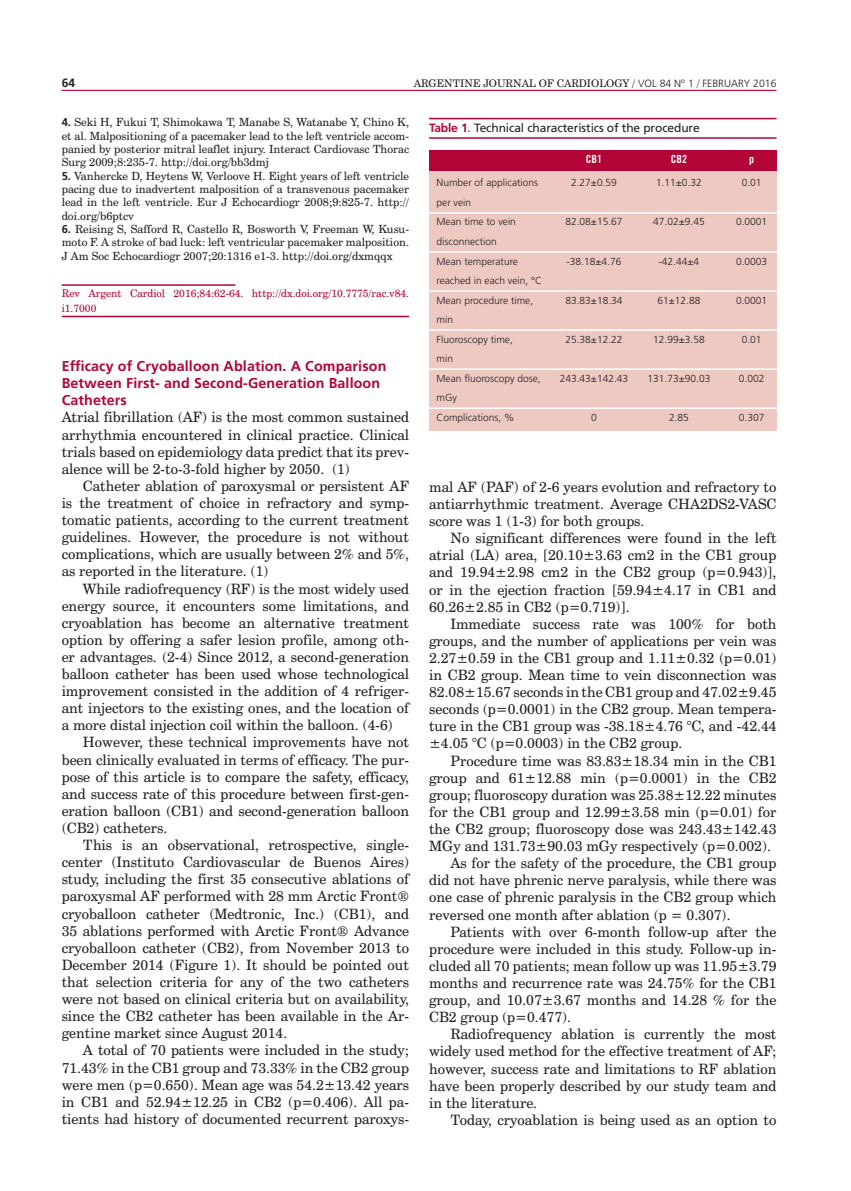
<style>
.page{position:relative;width:851px;height:1191px;background:#fff}
.page>*{position:absolute;margin:0;border:0;box-sizing:border-box;transform-origin:0 0}
.introduccion_y_resul{font:14.25px/17.1px "Century Schoolbook BT";color:#231f20;text-align:justify}
.t1{font:700 14.25px/17.1px "Frutiger LT Std";letter-spacing:.01em;color:#b30437}
.t2{font:12px "Frutiger";letter-spacing:-.01em;color:#231f20}
.t3{font:700 12px "Frutiger LT Std";color:#231f20}
.t4{font:11.25px/13.4px "Century Schoolbook BT";color:#231f20;text-align:justify}
.t5{font:11.25px "Trade Gothic LT Std Bd Cn 20";color:#fff}
.t6{font:10.5px/15px "Century Schoolbook BT";color:#b30437}
.t7{font:10.5px "Century Schoolbook BT";color:#231f20}
.t8{font:300 10.2px/19.5px "Frutiger LT Std";color:#231f20}
.s1{font-family:"Frutiger LT Std";font-weight:300}
.s2{font-family:"Frutiger LT Std";font-weight:700}
.s3{font-family:"Frutiger LT Std";font-weight:700;color:#b30437}
.s4{color:#b30437}
</style>
<div class="page">
<hr style="left:61px;top:90px;width:715px;height:1px;background:#b30437">
<hr style="left:62px;top:316px;width:347px;height:1px;background:#b30437">
<hr style="left:62px;top:284px;width:173px;height:2px;background:#b30437">
<div style="left:429px;top:151px;width:347px;height:32px;background:#b30437"></div>
<div style="left:429px;top:171px;width:347px;height:260px;background:#eec9c2"></div>
<hr style="left:427px;top:212px;width:351px;height:2px;background:#fff">
<hr style="left:427px;top:290px;width:351px;height:2px;background:#fff">
<hr style="left:427px;top:368px;width:351px;height:2px;background:#fff">
<hr style="left:427px;top:251px;width:351px;height:2px;background:#fff">
<hr style="left:427px;top:329px;width:351px;height:2px;background:#fff">
<hr style="left:427px;top:407px;width:351px;height:2px;background:#fff">
<hr style="left:429px;top:137px;width:347px;height:2px;background:#b30437">
<hr style="left:429px;top:118px;width:347px;height:1px;background:#b30437">
<p class="t3" style="left:62px;top:75px;width:15px">64</p>
<p class="t7" style="left:413px;top:77px;width:364px">ARGENTINE JOURNAL OF CARDIOLOGY / <span class="s1">VOL 84 Nº 1</span> / <span class="s1">FEBRUARY 2016</span></p>
<p class="t4" style="left:62px;top:115px;width:349px"><span class="s2">4.</span> Seki H, Fukui T, Shimokawa T, Manabe S, Watanabe Y, Chino K, et al. Malpositioning of a pacemaker lead to the left ventricle accom&shy;panied by posterior mitral leaflet injury. Interact Cardiovasc Thorac Surg 2009;8:235-7. http://doi.org/bb3dmj</p>
<p class="t4" style="left:62px;top:169px;width:349px"><span class="s2">5.</span> Vanhercke D, Heytens W, Verloove H. Eight years of left ventricle pacing due to inadvertent malposition of a transvenous pacemaker lead in the left ventricle. Eur J Echocardiogr 2008;9:825-7. http:// doi.org/b6ptcv</p>
<p class="t4" style="left:62px;top:222px;width:349px"><span class="s2">6.</span> Reising S, Safford R, Castello R, Bosworth V, Freeman W, Kusu&shy;moto F. A stroke of bad luck: left ventricular pacemaker malposition.<br>J Am Soc Echocardiogr 2007;20:1316 e1-3. http://doi.org/dxmqqx</p>
<p class="t6" style="left:62px;top:286px;width:349px">Rev Argent Cardiol 2016;84:62-64. http://dx.doi.org/10.7775/rac.v84. i1.7000</p>
<p class="t2" style="left:429px;top:121px;width:272px"><span class="s3">Table 1</span><span class="s4">.</span> Technical characteristics of the procedure</p>
<p class="t5" style="left:585px;top:152px;width:18px">CB1</p>
<p class="t5" style="left:670px;top:152px;width:18px">CB2</p>
<p class="t5" style="left:749px;top:152px;width:6px">p</p>
<p class="t8" style="left:436px;top:173px;width:103px">Number of applications per vein</p>
<p class="t8" style="left:436px;top:212px;width:81px">Mean time to vein disconnection</p>
<p class="t8" style="left:436px;top:251px;width:107px">Mean temperature reached in each vein, °C</p>
<p class="t8" style="left:436px;top:290px;width:98px">Mean procedure time, min</p>
<p class="t8" style="left:436px;top:329px;width:78px">Fluoroscopy time,</p>
<p class="t8" style="left:436px;top:349px;width:18px">min</p>
<p class="t8" style="left:436px;top:368px;width:106px">Mean fluoroscopy dose, mGy</p>
<p class="t8" style="left:436px;top:407px;width:79px">Complications, %</p>
<p class="t8" style="left:571px;top:173px;width:47px">2.27±0.59</p>
<p class="t8" style="left:565px;top:212px;width:59px">82.08±15.67</p>
<p class="t8" style="left:566px;top:251px;width:56px">-38.18±4.76</p>
<p class="t8" style="left:565px;top:290px;width:59px">83.83±18.34</p>
<p class="t8" style="left:565px;top:329px;width:59px">25.38±12.22</p>
<p class="t8" style="left:559px;top:368px;width:70px">243.43±142.43</p>
<p class="t8" style="left:591px;top:407px;width:7px">0</p>
<p class="t8" style="left:656px;top:173px;width:47px">1.11±0.32</p>
<p class="t8" style="left:653px;top:212px;width:53px">47.02±9.45</p>
<p class="t8" style="left:658px;top:251px;width:42px">-42.44±4</p>
<p class="t8" style="left:657px;top:290px;width:44px">61±12.88</p>
<p class="t8" style="left:653px;top:329px;width:53px">12.99±3.58</p>
<p class="t8" style="left:647px;top:368px;width:64px">131.73±90.03</p>
<p class="t8" style="left:669px;top:407px;width:21px">2.85</p>
<p class="t8" style="left:741px;top:173px;width:21px">0.01</p>
<p class="t8" style="left:736px;top:212px;width:33px">0.0001</p>
<p class="t8" style="left:736px;top:251px;width:33px">0.0003</p>
<p class="t8" style="left:736px;top:290px;width:33px">0.0001</p>
<p class="t8" style="left:741px;top:329px;width:21px">0.01</p>
<p class="t8" style="left:738px;top:368px;width:27px">0.002</p>
<p class="t8" style="left:738px;top:407px;width:27px">0.307</p>
<p class="t1" style="left:62px;top:358px;width:326px">Efficacy of Cryoballoon Ablation. A Comparison<br>Between First- and Second-Generation Balloon<br>Catheters</p>
<p class="introduccion_y_resul" style="left:62px;top:409px;width:349px">Atrial fibrillation (AF) is the most common sustained arrhythmia encountered in clinical practice. Clinical trials based on epidemiology data predict that its prev&shy;alence will be 2-to-3-fold higher by 2050. (1)</p>
<p class="introduccion_y_resul" style="left:62px;top:477px;width:349px;text-indent:21px">Catheter ablation of paroxysmal or persistent AF is the treatment of choice in refractory and symp&shy;tomatic patients, according to the current treatment guidelines. However, the procedure is not without complications, which are usually between 2% and 5%, as reported in the literature. (1)</p>
<p class="introduccion_y_resul" style="left:62px;top:580px;width:349px;text-indent:21px">While radiofrequency (RF) is the most widely used energy source, it encounters some limitations, and cryoablation has become an alternative treatment option by offering a safer lesion profile, among oth&shy;er advantages. (2-4) Since 2012, a second-generation balloon catheter has been used whose technological improvement consisted in the addition of 4 refriger&shy;ant injectors to the existing ones, and the location of a more distal injection coil within the balloon. (4-6)</p>
<p class="introduccion_y_resul" style="left:62px;top:733px;width:349px;text-indent:21px">However, these technical improvements have not been clinically evaluated in terms of efficacy. The pur&shy;pose of this article is to compare the safety, efficacy, and success rate of this procedure between first-gen&shy;eration balloon (CB1) and second-generation balloon (CB2) catheters.</p>
<p class="introduccion_y_resul" style="left:62px;top:836px;width:349px;text-indent:21px">This is an observational, retrospective, single&shy;center (Instituto Cardiovascular de Buenos Aires) study, including the first 35 consecutive ablations of paroxysmal AF performed with 28 mm Arctic Front® cryoballoon catheter (Medtronic, Inc.) (CB1), and 35 ablations performed with Arctic Front® Advance cryoballoon catheter (CB2), from November 2013 to December 2014 (Figure 1). It should be pointed out that selection criteria for any of the two catheters were not based on clinical criteria but on availability, since the CB2 catheter has been available in the Ar&shy;gentine market since August 2014.</p>
<p class="introduccion_y_resul" style="left:62px;top:1041px;width:349px;text-indent:21px">A total of 70 patients were included in the study; 71.43% in the CB1 group and 73.33% in the CB2 group were men (p=0.650). Mean age was 54.2±13.42 years in CB1 and 52.94±12.25 in CB2 (p=0.406). All pa&shy;tients had history of documented recurrent paroxys-</p>
<p class="introduccion_y_resul" style="left:429px;top:478px;width:349px">mal AF (PAF) of 2-6 years evolution and refractory to antiarrhythmic treatment. Average CHA2DS2-VASC score was 1 (1-3) for both groups.</p>
<p class="introduccion_y_resul" style="left:429px;top:529px;width:349px;text-indent:21px">No significant differences were found in the left atrial (LA) area, [20.10±3.63 cm2 in the CB1 group and 19.94±2.98 cm2 in the CB2 group (p=0.943)], or in the ejection fraction [59.94±4.17 in CB1 and 60.26±2.85 in CB2 (p=0.719)].</p>
<p class="introduccion_y_resul" style="left:429px;top:615px;width:349px;text-indent:21px">Immediate success rate was 100% for both groups, and the number of applications per vein was 2.27±0.59 in the CB1 group and 1.11±0.32 (p=0.01) in CB2 group. Mean time to vein disconnection was 82.08±15.67 seconds in the CB1 group and 47.02±9.45 seconds (p=0.0001) in the CB2 group. Mean tempera&shy;ture in the CB1 group was -38.18±4.76 °C, and -42.44 ±4.05 °C (p=0.0003) in the CB2 group.</p>
<p class="introduccion_y_resul" style="left:429px;top:752px;width:349px;text-indent:21px">Procedure time was 83.83±18.34 min in the CB1 group and 61±12.88 min (p=0.0001) in the CB2 group; fluoroscopy duration was 25.38±12.22 minutes for the CB1 group and 12.99±3.58 min (p=0.01) for the CB2 group; fluoroscopy dose was 243.43±142.43<br>MGy and 131.73±90.03 mGy respectively (p=0.002).</p>
<p class="introduccion_y_resul" style="left:429px;top:854px;width:349px;text-indent:21px">As for the safety of the procedure, the CB1 group did not have phrenic nerve paralysis, while there was one case of phrenic paralysis in the CB2 group which reversed one month after ablation (p = 0.307).</p>
<p class="introduccion_y_resul" style="left:429px;top:923px;width:349px;text-indent:21px">Patients with over 6-month follow-up after the procedure were included in this study. Follow-up in&shy;cluded all 70 patients; mean follow up was 11.95±3.79 months and recurrence rate was 24.75% for the CB1 group, and 10.07±3.67 months and 14.28 % for the CB2 group (p=0.477).</p>
<p class="introduccion_y_resul" style="left:429px;top:1025px;width:349px;text-indent:21px">Radiofrequency ablation is currently the most widely used method for the effective treatment of AF; however, success rate and limitations to RF ablation have been properly described by our study team and in the literature.</p>
<p class="introduccion_y_resul" style="left:450px;top:1111px;width:327px">Today, cryoablation is being used as an option to</p>
</div>
